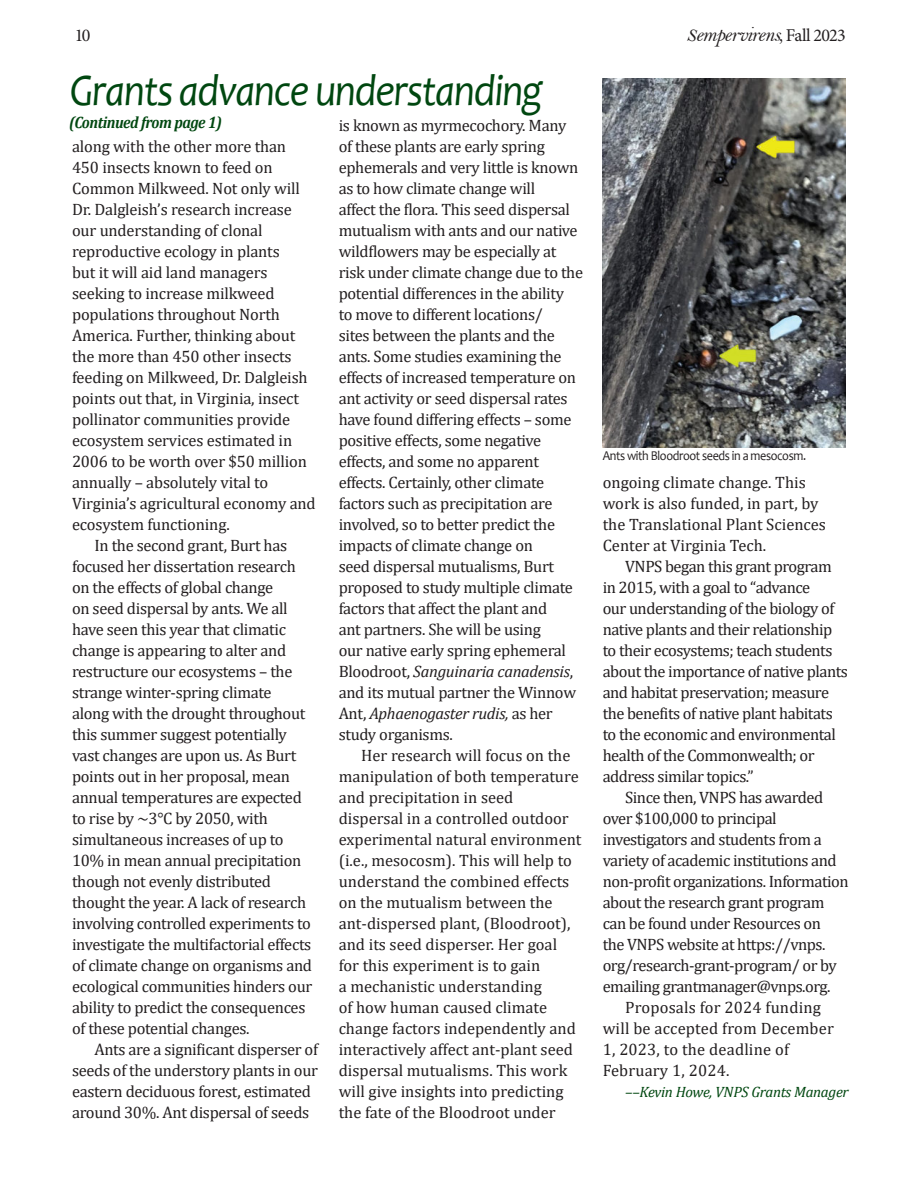
<style>
.page{position:relative;width:918px;height:1188px;background:#fff}
.page>*{position:absolute;margin:0;border:0;box-sizing:border-box;transform-origin:0 0}
._2-line_drop_cap__no_indent{font:italic 45px "Candara";letter-spacing:-.03em;color:#004710;scale:.9 1}
.flag-subtitle{font:21px "Bell MT Italic";letter-spacing:-.035em;color:#231f20}
.flag-subtitle-2{font:18px "Minion Pro";color:#231f20}
._2-line_drop_cap__no_indent-2{font:16.5px/21px "Cambria";letter-spacing:-.02em;color:#231f20}
._2-line_drop_cap__no_indent-3{font:16.5px/21px "Cambria";color:#231f20}
._2-line_drop_cap__no_indent-4{font:16.5px/21px "Cambria";letter-spacing:.01em;color:#231f20}
._2-line_drop_cap__no_indent-5{font:italic 700 16.5px "Cambria";letter-spacing:-.03em;color:#004710;scale:.9 1}
._2-line_drop_cap__no_indent-6{font:italic 15px "Cambria";letter-spacing:-.02em;color:#004710}
._2-line_drop_cap__no_indent-7{font:13.5px "Candara";letter-spacing:-.03em;color:#231f20;scale:.9 1}
.s1{font-size:18px}
.s2{font-family:"Minion Pro";font-size:18px}
.s3{font-style:italic}
</style>
<div class="page">
<img style="left:603px;top:78px;width:243px;height:369px">
<p class="flag-subtitle-2" style="left:75px;top:23px;width:17px">10</p>
<p class="flag-subtitle" style="left:687px;top:22px;width:161px"><span class="s1">S</span>empervirens<span class="s1">,</span> <span class="s2">Fall 2023</span></p>
<p class="_2-line_drop_cap__no_indent" style="left:70px;top:62px;width:527px">Grants advance understanding</p>
<p class="_2-line_drop_cap__no_indent-5" style="left:69px;top:111px;width:171px">(Continued from page 1)</p>
<p class="_2-line_drop_cap__no_indent-2" style="left:339px;top:115px;width:246px">is known as myrmecochory. Many of these plants are early spring ephemerals and very little is known as to how climate change will<br>affect the flora. This seed dispersal mutualism with ants and our native wildflowers may be especially at risk under climate change due to the potential differences in the ability<br>to move to different locations/<br>sites between the plants and the ants. Some studies examining the effects of increased temperature on ant activity or seed dispersal rates have found differing effects – some positive effects, some negative effects, and some no apparent effects. Certainly, other climate factors such as precipitation are involved, so to better predict the impacts of climate change on<br>seed dispersal mutualisms, Burt proposed to study multiple climate factors that affect the plant and<br>ant partners. She will be using<br>our native early spring ephemeral Bloodroot, <span class="s3">Sanguinaria canadensis</span>, and its mutual partner the Winnow Ant, <span class="s3">Aphaenogaster rudis,</span> as her study organisms.</p>
<p class="_2-line_drop_cap__no_indent-3" style="left:339px;top:745px;width:244px;text-indent:22px">Her research will focus on the manipulation of both temperature and precipitation in seed dispersal in a controlled outdoor experimental natural environment (i.e., mesocosm). This will help to understand the combined effects on the mutualism between the ant-dispersed plant, (Bloodroot), and its seed disperser. Her goal for this experiment is to gain<br>a mechanistic understanding<br>of how human caused climate change factors independently and interactively affect ant-plant seed dispersal mutualisms. This work will give insights into predicting the fate of the Bloodroot under</p>
<p class="_2-line_drop_cap__no_indent-2" style="left:72px;top:136px;width:245px">along with the other more than<br>450 insects known to feed on<br>Common Milkweed. Not only will<br>Dr. Dalgleish’s research increase our understanding of clonal reproductive ecology in plants<br>but it will aid land managers seeking to increase milkweed populations throughout North<br>America. Further, thinking about the more than 450 other insects feeding on Milkweed, Dr. Dalgleish points out that, in Virginia, insect pollinator communities provide ecosystem services estimated in<br>2006 to be worth over $50 million annually – absolutely vital to<br>Virginia’s agricultural economy and ecosystem functioning.</p>
<p class="_2-line_drop_cap__no_indent-2" style="left:72px;top:535px;width:242px;text-indent:22px">In the second grant, Burt has focused her dissertation research on the effects of global change<br>on seed dispersal by ants. We all have seen this year that climatic change is appearing to alter and restructure our ecosystems – the strange winter-spring climate along with the drought throughout this summer suggest potentially vast changes are upon us. As Burt points out in her proposal, mean annual temperatures are expected to rise by ~3°C by 2050, with simultaneous increases of up to 10% in mean annual precipitation though not evenly distributed thought the year. A lack of research involving controlled experiments to investigate the multifactorial effects of climate change on organisms and ecological communities hinders our ability to predict the consequences of these potential changes.</p>
<p class="_2-line_drop_cap__no_indent-2" style="left:72px;top:1039px;width:248px;text-indent:22px">Ants are a significant disperser of seeds of the understory plants in our eastern deciduous forest, estimated around 30%. Ant dispersal of seeds</p>
<p class="_2-line_drop_cap__no_indent-7" style="left:603px;top:447px;width:228px">Ants with Bloodroot seeds in a mesocosm.</p>
<p class="_2-line_drop_cap__no_indent-3" style="left:603px;top:471px;width:225px">ongoing climate change. This work is also funded, in part, by the Translational Plant Sciences<br>Center at Virginia Tech.</p>
<p class="_2-line_drop_cap__no_indent-2" style="left:603px;top:555px;width:247px;text-indent:22px">VNPS began this grant program in 2015, with a goal to “advance<br>our understanding of the biology of native plants and their relationship to their ecosystems; teach students about the importance of native plants and habitat preservation; measure the benefits of native plant habitats to the economic and environmental health of the Commonwealth; or address similar topics.”</p>
<p class="_2-line_drop_cap__no_indent-2" style="left:603px;top:786px;width:247px;text-indent:22px">Since then, VNPS has awarded over $100,000 to principal investigators and students from a variety of academic institutions and non-profit organizations. Information about the research grant program can be found under Resources on<br>the VNPS website at https://vnps. org/research-grant-program/ or by emailing grantmanager@vnps.org.</p>
<p class="_2-line_drop_cap__no_indent-4" style="left:603px;top:996px;width:233px;text-indent:22px">Proposals for 2024 funding will be accepted from December<br>1, 2023, to the deadline of<br>February 1, 2024.</p>
<p class="_2-line_drop_cap__no_indent-6" style="left:625px;top:1081px;width:225px">––Kevin Howe, VNPS Grants Manager</p>
</div>
